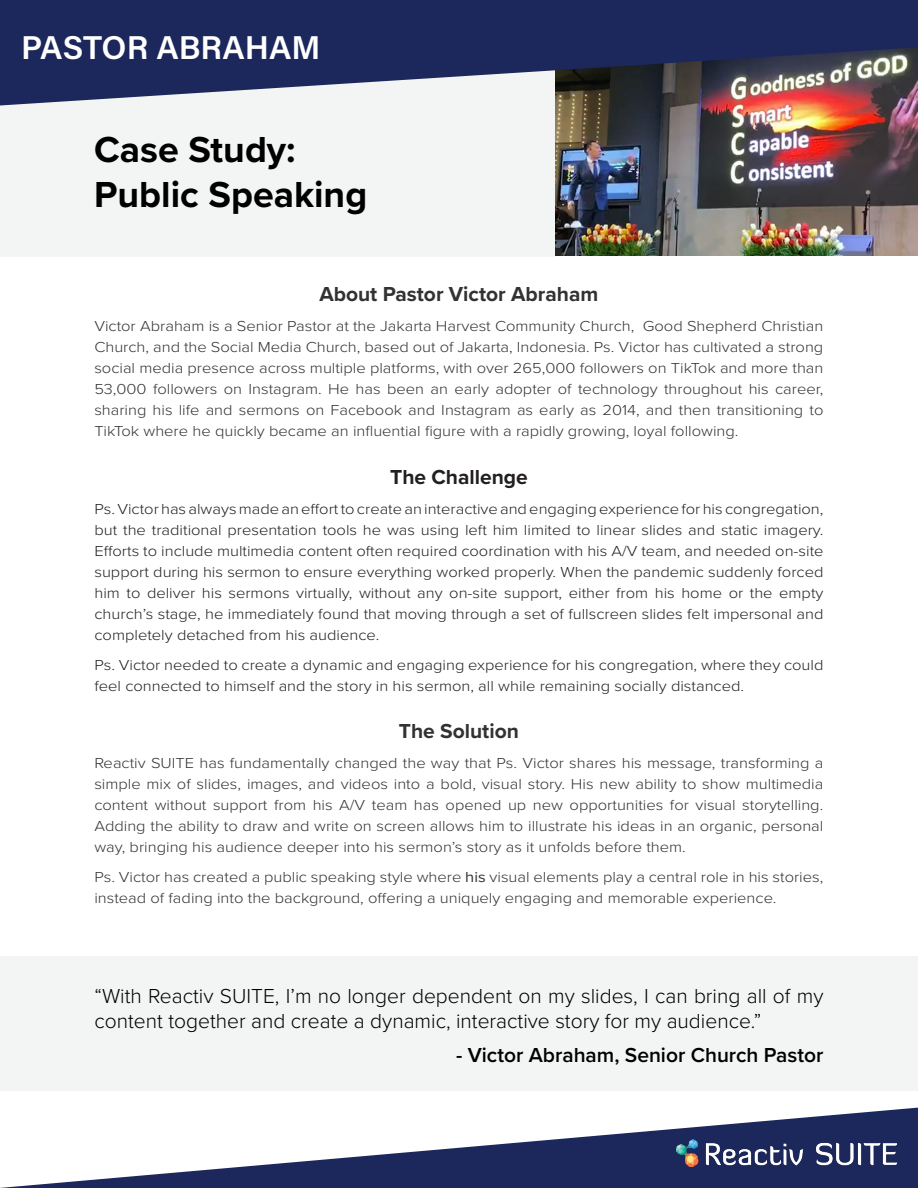
<style>
.page{position:relative;width:918px;height:1188px;background:#fff}
.page>*{position:absolute;margin:0;border:0;box-sizing:border-box;transform-origin:0 0}
.t1{font:700 37.5px/45px "Proxima Nova";color:#000}
.t2{font:33px "Acumin Variable Concept";letter-spacing:-.005em;color:#fff}
.t3{font:300 21px/25.2px "Proxima Nova";color:#000}
.t4{font:700 21px "Proxima Nova";color:#333233}
.t5{font:600 21px "Proxima Nova";color:#000}
.t6{font:700 21px "Proxima Nova";color:#231f20}
.t7{font:300 15px/21px "Proxima Nova";color:#333233;text-align:justify;scale:1.1 1}
.t8{font:300 15px/21px "Proxima Nova";color:#231f20;text-align:justify;scale:1.1 1}
.s1{font-weight:400}
</style>
<div class="page">
<img style="left:555px;top:106px;width:363px;height:150px">
<svg style="left:0;top:1108px;width:918px;height:80px"></svg>
<div style="left:0;top:957px;width:918px;height:134px;background:#f3f4f4"></div>
<div style="left:0;top:0;width:555px;height:256px;background:#f3f4f4"></div>
<svg style="left:0;top:0;width:918px;height:106px;background:#3f4469"></svg>
<img style="left:676px;top:1139px;width:221px;height:28px">
<p class="t2" style="left:21px;top:25px;width:301px">PASTOR ABRAHAM</p>
<p class="t1" style="left:94px;top:126px;width:275px">Case Study:<br>Public Speaking</p>
<p class="t4" style="left:319px;top:279px;width:280px">About Pastor Victor Abraham</p>
<p class="t7" style="left:94px;top:315px;width:664px">Victor Abraham is a Senior Pastor at the Jakarta Harvest Community Church, Good Shepherd Christian Church, and the Social Media Church, based out of Jakarta, Indonesia. Ps. Victor has cultivated a strong social media presence across multiple platforms, with over 265,000 followers on TikTok and more than 53,000 followers on Instagram. He has been an early adopter of technology throughout his career, sharing his life and sermons on Facebook and Instagram as early as 2014, and then transitioning to TikTok where he quickly became an influential figure with a rapidly growing, loyal following.</p>
<p class="t6" style="left:390px;top:461px;width:139px">The Challenge</p>
<p class="t8" style="left:94px;top:498px;width:664px">Ps. Victor has always made an effort to create an interactive and engaging experience for his congregation, but the traditional presentation tools he was using left him limited to linear slides and static imagery.<br>Efforts to include multimedia content often required coordination with his A/V team, and needed on-site support during his sermon to ensure everything worked properly. When the pandemic suddenly forced him to deliver his sermons virtually, without any on-site support, either from his home or the empty church’s stage, he immediately found that moving through a set of fullscreen slides felt impersonal and completely detached from his audience.</p>
<p class="t8" style="left:94px;top:654px;width:664px">Ps. Victor needed to create a dynamic and engaging experience for his congregation, where they could feel connected to himself and the story in his sermon, all while remaining socially distanced.</p>
<p class="t4" style="left:399px;top:716px;width:122px">The Solution</p>
<p class="t7" style="left:94px;top:752px;width:664px">Reactiv SUITE has fundamentally changed the way that Ps. Victor shares his message, transforming a simple mix of slides, images, and videos into a bold, visual story. His new ability to show multimedia content without support from his A/V team has opened up new opportunities for visual storytelling.<br>Adding the ability to draw and write on screen allows him to illustrate his ideas in an organic, personal way, bringing his audience deeper into his sermon’s story as it unfolds before them.</p>
<p class="t7" style="left:94px;top:866px;width:664px">Ps. Victor has created a public speaking style where <span class="s1">his</span> visual elements play a central role in his stories, instead of fading into the background, offering a uniquely engaging and memorable experience.</p>
<p class="t3" style="left:94px;top:982px;width:730px">“With Reactiv SUITE, I’m no longer dependent on my slides, I can bring all of my content together and create a dynamic, interactive story for my audience.”</p>
<p class="t5" style="left:456px;top:1039px;width:369px">- Victor Abraham, Senior Church Pastor</p>
</div>
